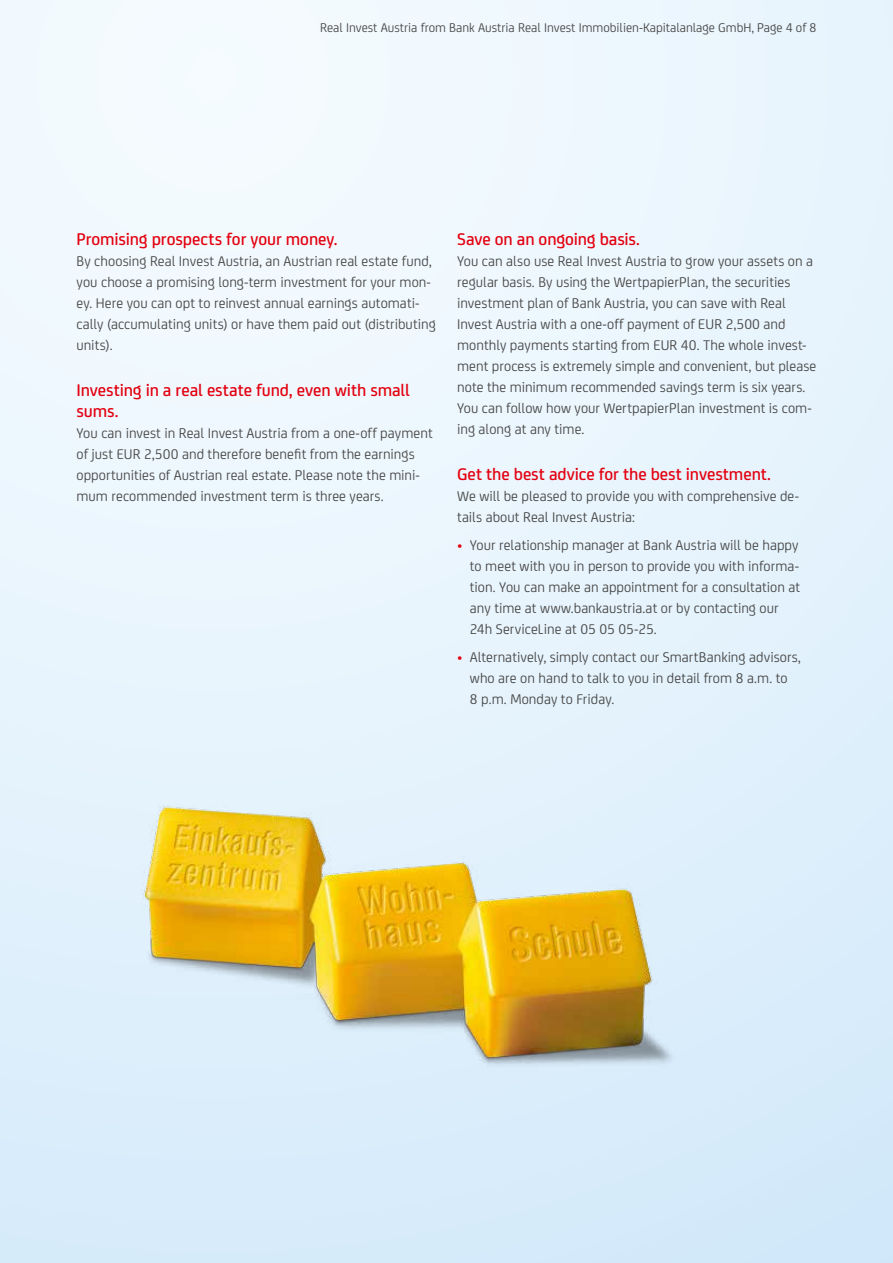
<style>
.page{position:relative;width:893px;height:1263px;background:#fff}
.page>*{position:absolute;margin:0;border:0;box-sizing:border-box;transform-origin:0 0}
.t1{font:500 18px/21px "FS Joey";letter-spacing:-.005em;color:#e3000f}
.t2{font:15px/21px "FS Joey";letter-spacing:.005em;color:#494948}
.t3{font:13.5px "FS Joey";color:#494948}
.s1{color:#e3000f}
</style>
<div class="page">
<div style="left:0;top:0;width:893px;height:1263px;background:linear-gradient(to bottom,#f4fbff,#d6ebfa)"></div>
<img style="left:82px;top:788px;width:618px;height:306px">
<p class="t3" style="left:320px;top:18px;width:498px">Real Invest Austria from Bank Austria Real Invest Immobilien-Kapitalanlage GmbH, Page 4 of 8</p>
<p class="t1" style="left:77px;top:227px;width:263px">Promising prospects for your money.</p>
<p class="t2" style="left:77px;top:249px;width:361px">By choosing Real Invest Austria, an Austrian real estate fund, you choose a promising long-term investment for your mon&shy;ey. Here you can opt to reinvest annual earnings automati&shy;cally (accumulating units) or have them paid out (distributing units).</p>
<p class="t1" style="left:77px;top:378px;width:335px">Investing in a real estate fund, even with small sums.</p>
<p class="t2" style="left:77px;top:421px;width:358px">You can invest in Real Invest Austria from a one-off payment of just EUR 2,500 and therefore benefit from the earnings opportunities of Austrian real estate. Please note the mini&shy;mum recommended investment term is three years.</p>
<p class="t1" style="left:457px;top:227px;width:184px">Save on an ongoing basis.</p>
<p class="t2" style="left:457px;top:249px;width:361px">You can also use Real Invest Austria to grow your assets on a regular basis. By using the WertpapierPlan, the securities investment plan of Bank Austria, you can save with Real Invest Austria with a one-off payment of EUR 2,500 and monthly payments starting from EUR 40. The whole invest&shy;ment process is extremely simple and convenient, but please note the minimum recommended savings term is six years.<br>You can follow how your WertpapierPlan investment is com&shy;ing along at any time.</p>
<p class="t1" style="left:457px;top:462px;width:315px">Get the best advice for the best investment.</p>
<p class="t2" style="left:457px;top:484px;width:343px">We will be pleased to provide you with comprehensive de&shy;tails about Real Invest Austria:</p>
<p class="t2" style="left:470px;top:533px;width:332px;text-indent:-13px"><span class="s1">•</span> Your relationship manager at Bank Austria will be happy to meet with you in person to provide you with informa&shy;tion. You can make an appointment for a consultation at any time at www.bankaustria.at or by contacting our 24h ServiceLine at 05 05 05-25.</p>
<p class="t2" style="left:470px;top:646px;width:332px;text-indent:-13px"><span class="s1">•</span> Alternatively, simply contact our SmartBanking advisors, who are on hand to talk to you in detail from 8 a.m. to<br>8 p.m. Monday to Friday.</p>
</div>
